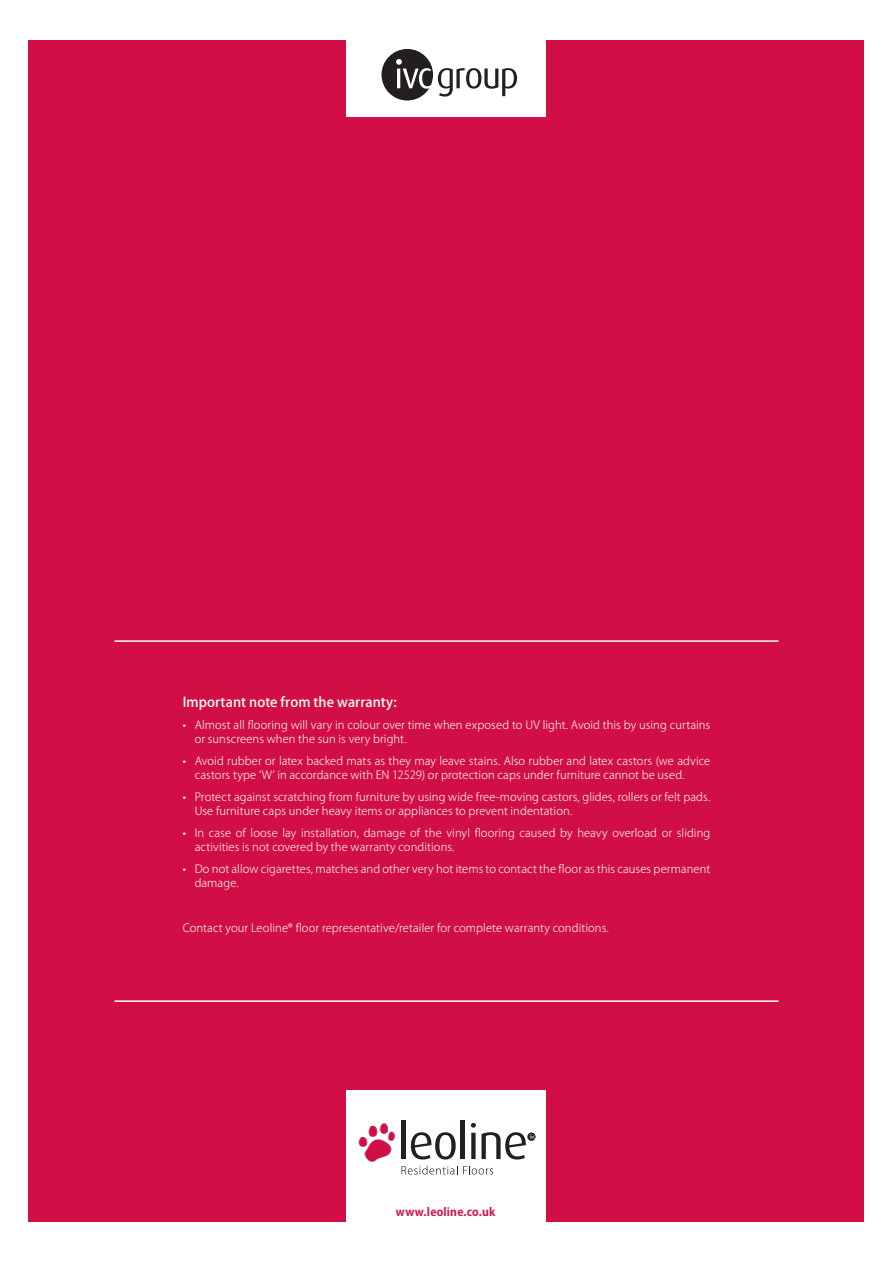
<style>
.page{position:relative;width:893px;height:1263px;background:#fff}
.page>*{position:absolute;margin:0;border:0;box-sizing:border-box;transform-origin:0 0}
.t1{font:500 13.5px "Koz Go Pro";letter-spacing:.005em;color:#fff}
.t2{font:300 11.25px/13.5px "Koz Go Pro";letter-spacing:.01em;color:#fff}
.t3{font:700 11.25px "Koz Go Pro";letter-spacing:.015em;color:#d20e46}
</style>
<div class="page">
<div style="left:28px;top:40px;width:836px;height:1182px;background:#d20e46"></div>
<div style="left:346px;top:0;width:200px;height:117px;background:#fff"></div>
<svg style="left:381px;top:49px;width:136px;height:51px"></svg>
<hr style="left:114px;top:1000px;width:664px;height:2px;background:#fff">
<hr style="left:114px;top:640px;width:664px;height:2px;background:#fff">
<div style="left:346px;top:1090px;width:200px;height:173px;background:#fff"></div>
<svg style="left:358px;top:1123px;width:37px;height:39px"></svg>
<hr style="left:402px;top:1121px;width:4px;height:38px;background:#231f20">
<svg style="left:411px;top:1132px;width:45px;height:27px"></svg>
<hr style="left:461px;top:1121px;width:4px;height:38px;background:#231f20">
<svg style="left:402px;top:1166px;width:91px;height:8px"></svg>
<svg style="left:471px;top:1123px;width:65px;height:36px"></svg>
<p class="t1" style="left:183px;top:693px;width:215px">Important note from the warranty:</p>
<p class="t2" style="left:195px;top:718px;width:517px;text-indent:-12px">• Almost all flooring will vary in colour over time when exposed to UV light. Avoid this by using curtains or sunscreens when the sun is very bright.</p>
<p class="t2" style="left:195px;top:754px;width:517px;text-indent:-12px">• Avoid rubber or latex backed mats as they may leave stains. Also rubber and latex castors (we advice castors type ‘W’ in accordance with EN 12529) or protection caps under furniture cannot be used.</p>
<p class="t2" style="left:195px;top:790px;width:517px;text-indent:-12px">• Protect against scratching from furniture by using wide free-moving castors, glides, rollers or felt pads.<br>Use furniture caps under heavy items or appliances to prevent indentation.</p>
<p class="t2" style="left:195px;top:826px;width:517px;text-indent:-12px">• In case of loose lay installation, damage of the vinyl flooring caused by heavy overload or sliding activities is not covered by the warranty conditions.</p>
<p class="t2" style="left:195px;top:862px;width:517px;text-indent:-12px">• Do not allow cigarettes, matches and other very hot items to contact the floor as this causes permanent damage.</p>
<p class="t2" style="left:183px;top:921px;width:428px">Contact your Leoline® floor representative/retailer for complete warranty conditions.</p>
<p class="t3" style="left:396px;top:1205px;width:101px">www.leoline.co.uk</p>
</div>
